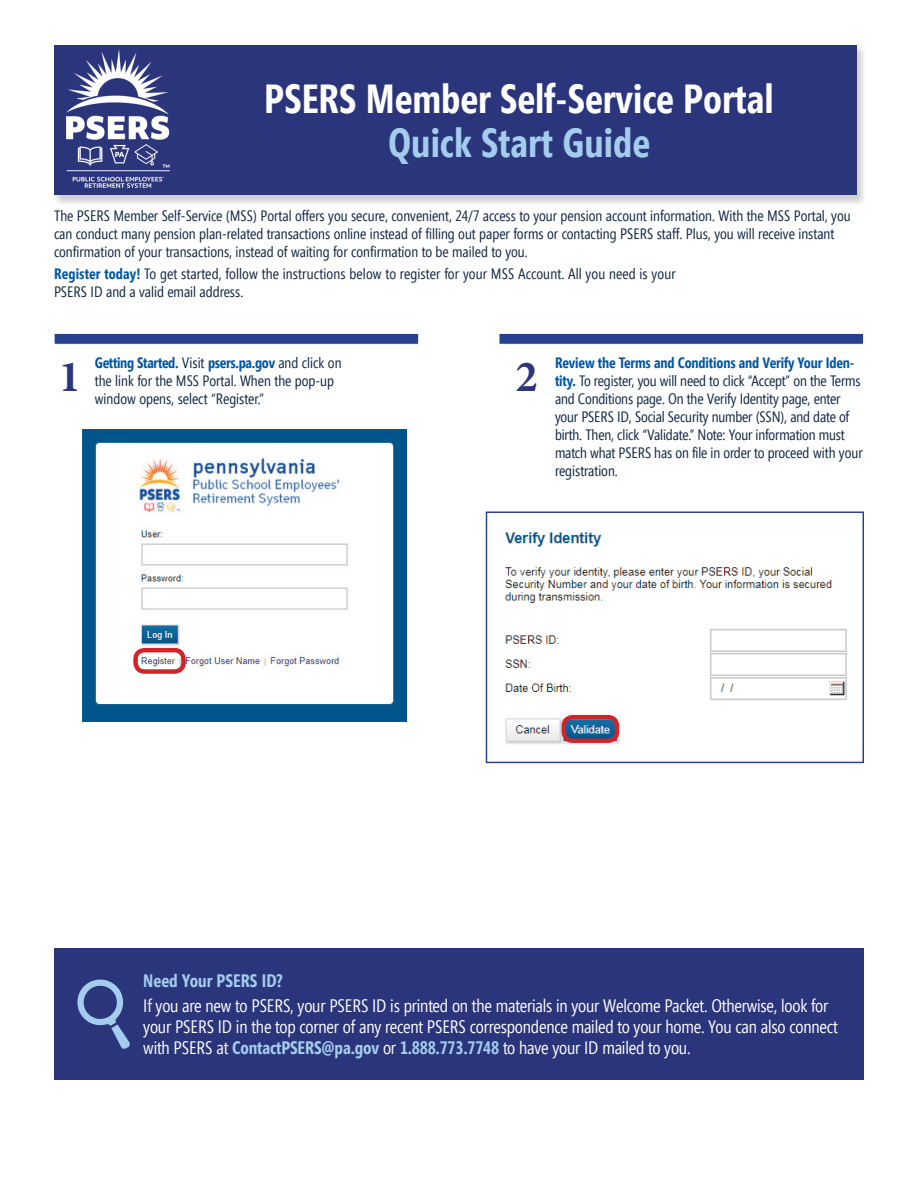
<style>
.page{position:relative;width:918px;height:1188px;background:#fff}
.page>*{position:absolute;margin:0;border:0;box-sizing:border-box;transform-origin:0 0}
.bullet_1{font:700 44.55px "Minion Pro";color:#2a357b}
.t1{font:700 40.5px "Segoe Condensed";color:#fff}
.t2{font:700 40.5px "Segoe Condensed";color:#a4cced}
.bullet_1-2{font:18px/21px "Segoe Condensed";letter-spacing:-.01em;color:#fff}
.bullet_1-3{font:700 18px "Segoe Condensed";color:#a4cced}
.bullet_1-4{font:15px/18px "Segoe Condensed";color:#0c2340}
.s1{font-weight:700;color:#0055a4}
.s2{font-weight:700;color:#a4cced}
</style>
<div class="page">
<img style="left:82px;top:430px;width:324px;height:292px">
<div style="left:52px;top:45px;width:816px;height:162px;background:#231f20;opacity:.22"></div>
<div style="left:54px;top:45px;width:802px;height:149px;background:#2a357b"></div>
<div style="left:133px;top:648px;width:53px;height:26px;border:4px solid #d2232a;border-radius:9px"></div>
<img style="left:504px;top:532px;width:343px;height:212px">
<div style="left:486px;top:511px;width:378px;height:252px;border:1px solid #25408f"></div>
<div style="left:562px;top:715px;width:57px;height:28px;border:4px solid #d2232a;border-radius:9px"></div>
<div style="left:54px;top:948px;width:810px;height:131px;background:#2a357b"></div>
<div style="left:54px;top:333px;width:365px;height:12px;background:#25408f;border:1px solid #fff"></div>
<div style="left:499px;top:333px;width:365px;height:12px;background:#25408f;border:1px solid #fff"></div>
<svg style="left:77px;top:979px;width:53px;height:70px"></svg>
<img style="left:66px;top:51px;width:104px;height:137px">
<p class="t1" style="left:264px;top:74px;width:511px">PSERS Member Self-Service Portal</p>
<p class="t2" style="left:388px;top:117px;width:263px">Quick Start Guide</p>
<p class="bullet_1-4" style="left:54px;top:207px;width:798px">The PSERS Member Self-Service (MSS) Portal offers you secure, convenient, 24/7 access to your pension account information. With the MSS Portal, you can conduct many pension plan-related transactions online instead of filling out paper forms or contacting PSERS staff. Plus, you will receive instant confirmation of your transactions, instead of waiting for confirmation to be mailed to you.</p>
<p class="bullet_1-4" style="left:54px;top:265px;width:623px"><span class="s1">Register today!</span> To get started, follow the instructions below to register for your MSS Account. All you need is your<br>PSERS ID and a valid email address.</p>
<p class="bullet_1" style="left:59px;top:345px;width:24px">1</p>
<p class="bullet_1-4" style="left:555px;top:353px;width:309px"><span class="s1">Review the Terms and Conditions and Verify Your Iden&shy;tity.</span> To register, you will need to click “Accept” on the Terms and Conditions page. On the Verify Identity page, enter your PSERS ID, Social Security number (SSN), and date of birth. Then, click “Validate.” Note: Your information must match what PSERS has on file in order to proceed with your registration.</p>
<p class="bullet_1-4" style="left:95px;top:353px;width:248px"><span class="s1">Getting Started.</span> Visit <span class="s1">psers.pa.gov</span> and click on the link for the MSS Portal. When the pop-up window opens, select “Register.”</p>
<p class="bullet_1" style="left:516px;top:345px;width:24px">2</p>
<p class="bullet_1-3" style="left:143px;top:969px;width:141px">Need Your PSERS ID?</p>
<p class="bullet_1-2" style="left:143px;top:995px;width:696px">If you are new to PSERS, your PSERS ID is printed on the materials in your Welcome Packet. Otherwise, look for your PSERS ID in the top corner of any recent PSERS correspondence mailed to your home. You can also connect with PSERS at <span class="s2">ContactPSERS@pa.gov</span> or <span class="s2">1.888.773.7748</span> to have your ID mailed to you.</p>
</div>
